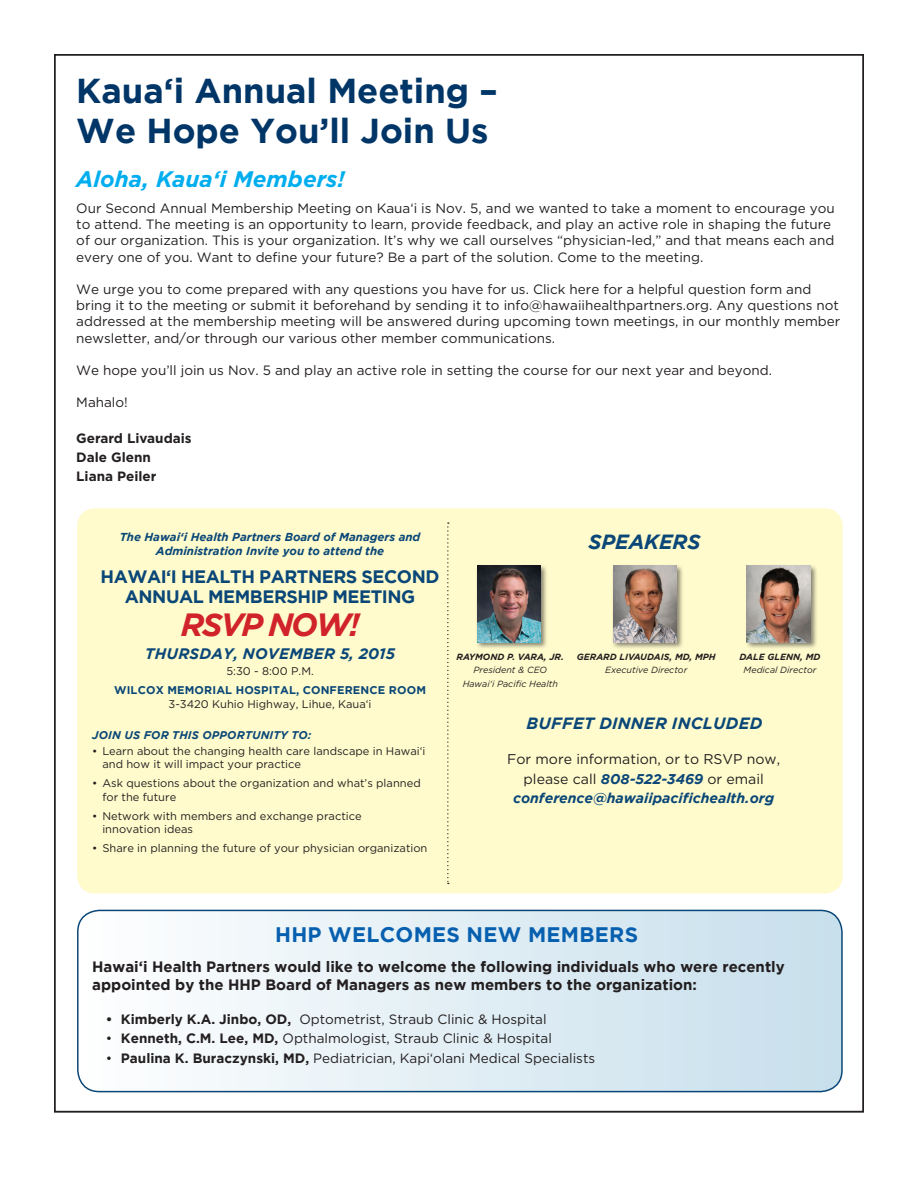
<style>
.page{position:relative;width:918px;height:1188px;background:#fff}
.page>*{position:absolute;margin:0;border:0;box-sizing:border-box;transform-origin:0 0}
.t1{font:700 34.5px/40.2px "Gotham";color:#003667}
.t2{font:italic 700 32.1px "Gotham";letter-spacing:-.065em;color:#d1232a}
.t3{font:italic 700 22.5px "Gotham";color:#00aeef}
.t4{font:700 21px "Gotham";letter-spacing:.015em;color:#0760af}
.t5{font:italic 700 20.55px "Gotham";color:#0a4778}
.t6{font:700 18px "Gotham";letter-spacing:-.025em;color:#0a4778}
.t7{font:italic 700 16.2px "Gotham";letter-spacing:.015em;color:#0a4778}
.t8{font:italic 700 15.15px "Gotham";letter-spacing:.015em;color:#0a4778}
.t9{font:700 15px/18px "Gotham";color:#231f20}
.t10{font:14.1px/19.2px "Gotham";color:#231f20;text-align:center}
.t11{font:13.5px/16.2px "Gotham";color:#231f20}
.t12{font:700 13.5px/19.2px "Gotham";color:#231f20}
.t13{font:italic 700 11.55px/14.5px "Gotham";color:#0a4778;text-align:center}
.t14{font:11.1px/13.4px "Gotham";color:#231f20}
.t15{font:700 11.1px "Gotham";letter-spacing:.015em;color:#0a4778}
.t16{font:italic 700 11.1px "Gotham";letter-spacing:.015em;color:#0a4778}
.t17{font:italic 9px/13.4px "Gotham";color:#231f20;text-align:center}
.t18{font:italic 700 9px "Gotham";color:#231f20}
.s1{font-weight:700;font-style:italic;color:#0a4778}
.s2{font-weight:700}
</style>
<div class="page">
<div style="left:77px;top:508px;width:766px;height:385px;background:#fffbcc;border-radius:18px"></div>
<div style="left:475px;top:564px;width:73px;height:85px;background:#231f20;opacity:.55"></div>
<img style="left:477px;top:566px;width:64px;height:76px">
<div style="left:611px;top:564px;width:73px;height:85px;background:#231f20;opacity:.55"></div>
<img style="left:613px;top:566px;width:64px;height:76px">
<div style="left:745px;top:564px;width:73px;height:85px;background:#231f20;opacity:.55"></div>
<img style="left:747px;top:566px;width:63px;height:76px">
<svg style="left:447px;top:522px;width:2px;height:362px"></svg>
<svg style="left:78px;top:910px;width:764px;height:182px"></svg>
<div style="left:77px;top:910px;width:766px;height:182px;border:2px solid #0a4778;border-radius:22px"></div>
<h1 class="t1" style="left:76px;top:70px;width:423px">Kaua‘i Annual Meeting –<br>We Hope You’ll Join Us</h1>
<h3 class="t3" style="left:76px;top:166px;width:270px">Aloha, Kaua‘i Members!</h3>
<p class="t11" style="left:76px;top:200px;width:760px">Our Second Annual Membership Meeting on Kaua‘i is Nov. 5, and we wanted to take a moment to encourage you to attend. The meeting is an opportunity to learn, provide feedback, and play an active role in shaping the future of our organization. This is your organization. It’s why we call ourselves “physician-led,” and that means each and every one of you. Want to define your future? Be a part of the solution. Come to the meeting.</p>
<p class="t11" style="left:76px;top:281px;width:766px">We urge you to come prepared with any questions you have for us. Click here for a helpful question form and bring it to the meeting or submit it beforehand by sending it to info@hawaiihealthpartners.org. Any questions not addressed at the membership meeting will be answered during upcoming town meetings, in our monthly member newsletter, and/or through our various other member communications.</p>
<p class="t11" style="left:76px;top:362px;width:697px">We hope you’ll join us Nov. 5 and play an active role in setting the course for our next year and beyond.</p>
<p class="t11" style="left:76px;top:394px;width:53px">Mahalo!</p>
<p class="t12" style="left:76px;top:428px;width:117px">Gerard Livaudais<br>Dale Glenn<br>Liana Peiler</p>
<p class="t13" style="left:120px;top:529px;width:303px">The Hawai‘i Health Partners Board of Managers and<br>Administration Invite you to attend the</p>
<h3 class="t6" style="left:101px;top:567px;width:27px">Hawai</h3>
<h3 class="t6" style="left:166px;top:567px;width:233px">‘i Health Partn ers second</h3>
<h3 class="t6" style="left:125px;top:586px;width:15px">ann</h3>
<h3 class="t6" style="left:166px;top:586px;width:143px">ual Mem bership</h3>
<h3 class="t6" style="left:332px;top:586px;width:61px">m eeting</h3>
<h2 class="t2" style="left:181px;top:606px;width:180px">RSVP NOW!</h2>
<p class="t8" style="left:145px;top:645px;width:170px">th ursda y, n OVEMber</p>
<p class="t8" style="left:340px;top:645px;width:56px">5, 2015</p>
<p class="t14" style="left:226px;top:664px;width:89px">5:30 - 8:00 P.M.</p>
<p class="t15" style="left:114px;top:684px;width:285px">Wi lcox Memorial Hospital, Con ference Room</p>
<p class="t14" style="left:169px;top:697px;width:204px">3-3420 Kuhio Highway, Lihue, Kaua‘i</p>
<p class="t16" style="left:92px;top:728px;width:15px">Join</p>
<p class="t16" style="left:124px;top:728px;width:56px">us for this</p>
<p class="t16" style="left:202px;top:728px;width:10px">opport</p>
<p class="t16" style="left:252px;top:728px;width:61px">unity to:</p>
<p class="t14" style="left:102px;top:744px;width:325px;text-indent:-10px">• Learn about the changing health care landscape in Hawai‘i and how it will impact your practice</p>
<p class="t14" style="left:102px;top:777px;width:320px;text-indent:-10px">• Ask questions about the organization and what’s planned for the future</p>
<p class="t14" style="left:102px;top:809px;width:261px;text-indent:-10px">• Network with members and exchange practice innovation ideas</p>
<p class="t14" style="left:92px;top:842px;width:337px">• Share in planning the future of your physician organization</p>
<h3 class="t5" style="left:588px;top:530px;width:15px">spea</h3>
<h3 class="t5" style="left:644px;top:530px;width:30px">kers</h3>
<p class="t18" style="left:457px;top:651px;width:75px">Raymond P. Vara</p>
<p class="t18" style="left:544px;top:651px;width:22px">, JR.</p>
<p class="t17" style="left:463px;top:663px;width:97px">President &amp; CEO<br>Hawai‘i Pacific Health</p>
<p class="t18" style="left:577px;top:651px;width:140px">GERARD LIVAUDAIS, MD, MPH</p>
<p class="t17" style="left:605px;top:663px;width:83px">Executive Director</p>
<p class="t18" style="left:740px;top:651px;width:82px">DALE GLENN, MD</p>
<p class="t17" style="left:744px;top:663px;width:74px">Medical Director</p>
<p class="t7" style="left:527px;top:714px;width:86px">Buffet Dinner</p>
<p class="t7" style="left:672px;top:714px;width:92px">in cluded</p>
<p class="t10" style="left:507px;top:750px;width:275px">For more information, or to RSVP now, please call <span class="s1">808-522-3469</span> or email <span class="s1">conference@hawaiipacifichealth.org</span></p>
<h3 class="t4" style="left:275px;top:922px;width:123px">HHP welcom</h3>
<h3 class="t4" style="left:432px;top:922px;width:207px">es n ew m em bers</h3>
<p class="t9" style="left:92px;top:957px;width:694px">Hawai‘i Health Partners would like to welcome the following individuals who were recently appointed by the HHP Board of Managers as new members to the organization:</p>
<p class="t11" style="left:106px;top:1011px;width:442px"><span class="s2">• Kimberly K.A. Jinbo, OD,</span> Optometrist, Straub Clinic &amp; Hospital</p>
<p class="t11" style="left:106px;top:1030px;width:447px">• <span class="s2">Kenneth, C.M. Lee, MD,</span> Opthalmologist, Straub Clinic &amp; Hospital</p>
<p class="t11" style="left:106px;top:1050px;width:491px">• <span class="s2">Paulina K. Buraczynski, MD,</span> Pediatrician, Kapi‘olani Medical Specialists</p>
</div>
